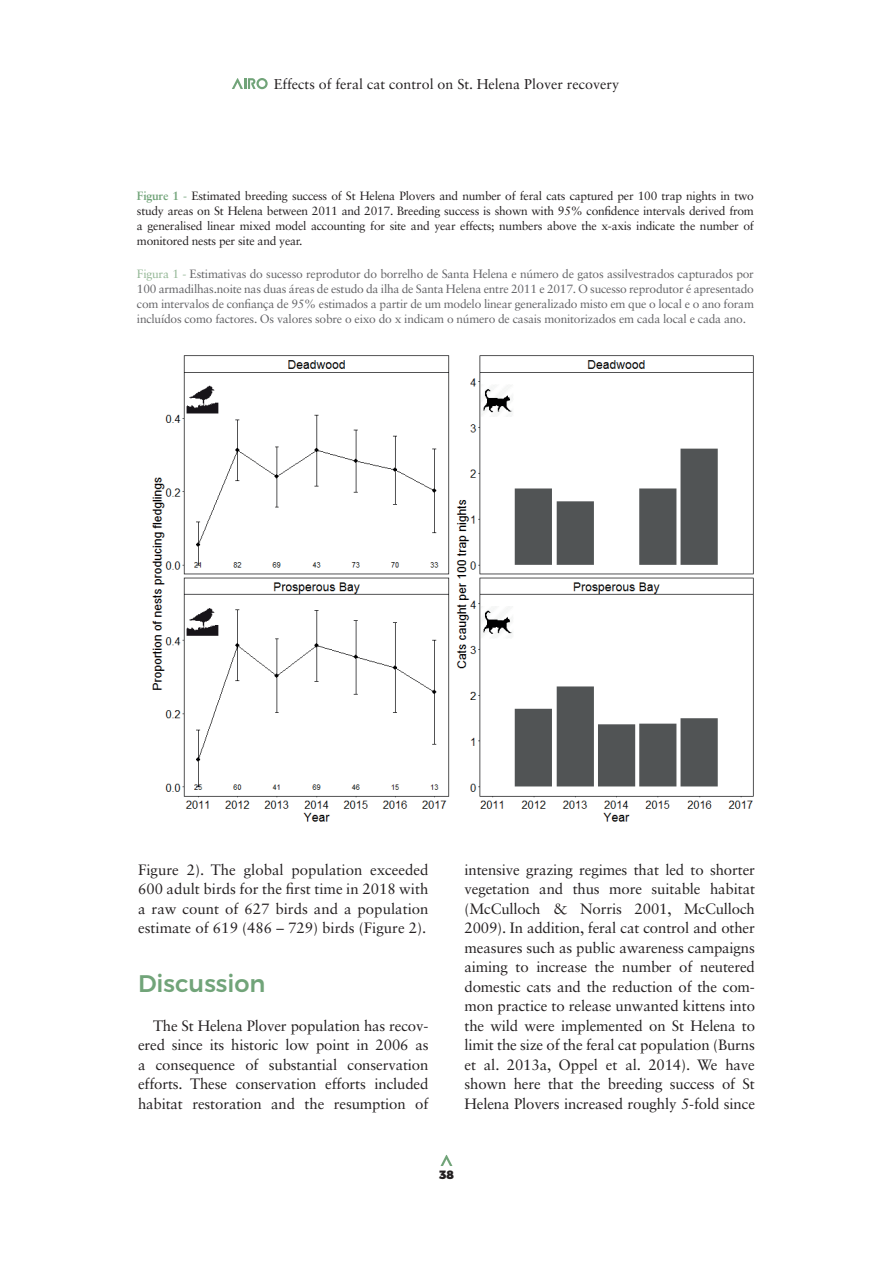
<style>
.page{position:relative;width:893px;height:1263px;background:#fff}
.page>*{position:absolute;margin:0;border:0;box-sizing:border-box;transform-origin:0 0}
.t1{font:500 24px "Montserrat";color:#71a479}
.t2{font:15px/19.5px "Sabon LT Std";letter-spacing:-.01em;color:#231f20;text-align:justify}
.t3{font:14.25px "Sabon LT Std";color:#231f20}
.t4{font:12px/15px "Sabon LT Std";letter-spacing:-.02em;color:#636366;text-align:justify}
.t5{font:12px/15px "Sabon LT Std";letter-spacing:-.02em;color:#231f20;text-align:justify}
.t6{font:900 12px "Montserrat";color:#231f20}
.s1{font-weight:700;color:#71a479}
.s2{color:#71a479}
.s3{color:#92b694}
</style>
<div class="page">
<svg style="left:232px;top:78px;width:36px;height:11px"></svg>
<svg style="left:440px;top:1155px;width:12px;height:11px"></svg>
<img style="left:152px;top:355px;width:602px;height:467px">
<p class="t3" style="left:274px;top:75px;width:347px">Effects of feral cat control on St. Helena Plover recovery</p>
<p class="t5" style="left:137px;top:188px;width:618px"><span class="s1">Figure 1</span> <span class="s2">-</span> Estimated breeding success of St Helena Plovers and number of feral cats captured per 100 trap nights in two study areas on St Helena between 2011 and 2017. Breeding success is shown with 95% confidence intervals derived from a generalised linear mixed model accounting for site and year effects; numbers above the x-axis indicate the number of monitored nests per site and year.</p>
<p class="t4" style="left:137px;top:266px;width:619px"><span class="s3">Figura 1 -</span> Estimativas do sucesso reprodutor do borrelho de Santa Helena e número de gatos assilvestrados capturados por 100 armadilhas.noite nas duas áreas de estudo da ilha de Santa Helena entre 2011 e 2017. O sucesso reprodutor é apresentado com intervalos de confiança de 95% estimados a partir de um modelo linear generalizado misto em que o local e o ano foram incluídos como factores. Os valores sobre o eixo do x indicam o número de casais monitorizados em cada local e cada ano.</p>
<p class="t2" style="left:138px;top:859px;width:292px">Figure 2). The global population exceeded 600 adult birds for the first time in 2018 with a raw count of 627 birds and a population estimate of 619 (486 – 729) birds (Figure 2).</p>
<h1 class="t1" style="left:138px;top:968px;width:129px">Discussion</h1>
<p class="t2" style="left:138px;top:1015px;width:292px;text-indent:15px">The St Helena Plover population has recov&shy;ered since its historic low point in 2006 as a consequence of substantial conservation efforts. These conservation efforts included habitat restoration and the resumption of</p>
<p class="t2" style="left:464px;top:859px;width:292px">intensive grazing regimes that led to shorter vegetation and thus more suitable habitat (McCulloch &amp; Norris 2001, McCulloch 2009). In addition, feral cat control and other measures such as public awareness campaigns aiming to increase the number of neutered domestic cats and the reduction of the com&shy;mon practice to release unwanted kittens into the wild were implemented on St Helena to limit the size of the feral cat population (Burns et al. 2013a, Oppel et al. 2014). We have shown here that the breeding success of St Helena Plovers increased roughly 5-fold since</p>
<p class="t6" style="left:439px;top:1167px;width:16px">38</p>
</div>
